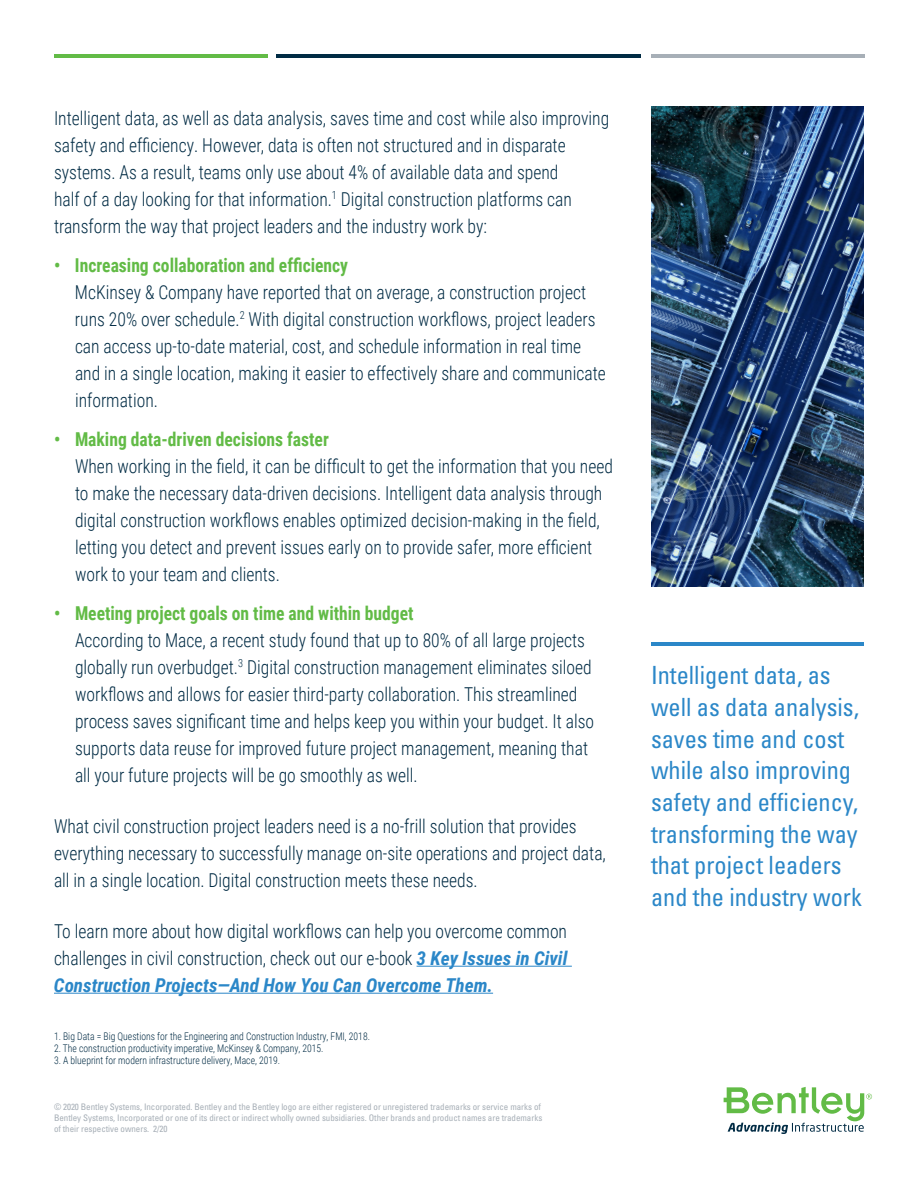
<style>
.page{position:relative;width:918px;height:1188px;background:#fff}
.page>*{position:absolute;margin:0;border:0;box-sizing:border-box;transform-origin:0 0}
.t1{font:condensed 25.05px/31.7px "Univers";color:#2b87c8}
.t2{font:300 19.2px/27px "Roboto Condensed";color:#002b44;scale:.92 1}
.t3{font:700 19.2px "Roboto Condensed";color:#62bb46;scale:.92 1}
.t4{font:300 10.5px "Roboto Condensed";color:#002b44;scale:.92 1}
.t5{font:condensed 9px/10.8px "Univers";letter-spacing:-.005em;color:#a7afb7}
.s1{font-weight:700;font-style:italic;color:#2b87c8}
</style>
<div class="page">
<hr style="left:54px;top:54px;width:213px;height:3px;background:#62bb46">
<hr style="left:651px;top:54px;width:213px;height:3px;background:#a7afb7">
<hr style="left:277px;top:54px;width:364px;height:3px;background:#002b44">
<img style="left:651px;top:107px;width:212px;height:479px">
<hr style="left:417px;top:966px;width:155px;height:1px;background:#2b87c8">
<hr style="left:54px;top:993px;width:439px;height:1px;background:#2b87c8">
<svg style="left:724px;top:1087px;width:148px;height:47px"></svg>
<hr style="left:651px;top:643px;width:213px;height:3px;background:#2b87c8">
<p class="t2" style="left:54px;top:104px;width:605px">Intelligent data, as well as data analysis, saves time and cost while also improving safety and efficiency. However, data is often not structured and in disparate systems. As a result, teams only use about 4% of available data and spend<br>half of a day looking for that information.<sup>1</sup> Digital construction platforms can transform the way that project leaders and the industry work by:</p>
<p class="t3" style="left:54px;top:252px;width:321px">• Increasing collaboration and efficiency</p>
<p class="t2" style="left:75px;top:278px;width:578px">McKinsey &amp; Company have reported that on average, a construction project runs 20% over schedule.<sup>2</sup> With digital construction workflows, project leaders can access up-to-date material, cost, and schedule information in real time and in a single location, making it easier to effectively share and communicate information.</p>
<p class="t3" style="left:54px;top:426px;width:300px">• Making data-driven decisions faster</p>
<p class="t2" style="left:75px;top:452px;width:586px">When working in the field, it can be difficult to get the information that you need to make the necessary data-driven decisions. Intelligent data analysis through digital construction workflows enables optimized decision-making in the field, letting you detect and prevent issues early on to provide safer, more efficient work to your team and clients.</p>
<p class="t3" style="left:54px;top:600px;width:392px">• Meeting project goals on time and within budget</p>
<p class="t2" style="left:75px;top:626px;width:566px">According to Mace, a recent study found that up to 80% of all large projects globally run overbudget.<sup>3</sup> Digital construction management eliminates siloed workflows and allows for easier third-party collaboration. This streamlined process saves significant time and helps keep you within your budget. It also supports data reuse for improved future project management, meaning that all your future projects will be go smoothly as well.</p>
<p class="t2" style="left:54px;top:812px;width:601px">What civil construction project leaders need is a no-frill solution that provides everything necessary to successfully manage on-site operations and project data, all in a single location. Digital construction meets these needs.</p>
<p class="t2" style="left:54px;top:917px;width:560px;text-align:justify">To learn more about how digital workflows can help you overcome common challenges in civil construction, check out our e-book <span class="s1">3 Key Issues in Civil Construction Projects—And How You Can Overcome Them.</span></p>
<p class="t4" style="left:54px;top:1029px;width:345px">1. Big Data = Big Questions for the Engineering and Construction Industry, FMI, 2018.</p>
<p class="t4" style="left:54px;top:1041px;width:294px">2. The construction productivity imperative, McKinsey &amp; Company, 2015.</p>
<p class="t4" style="left:54px;top:1053px;width:247px">3. A blueprint for modern infrastructure delivery, Mace, 2019.</p>
<p class="t5" style="left:54px;top:1101px;width:490px">© 2020 Bentley Systems, Incorporated. Bentley and the Bentley logo are either registered or unregistered trademarks or service marks of<br>Bentley Systems, Incorporated or one of its direct or indirect wholly owned subsidiaries. Other brands and product names are trademarks of their respective owners. 2/20</p>
<h1 class="t1" style="left:651px;top:659px;width:212px">Intelligent data, as well as data analysis, saves time and cost while also improving safety and efficiency, transforming the way that project leaders and the industry work</h1>
</div>
